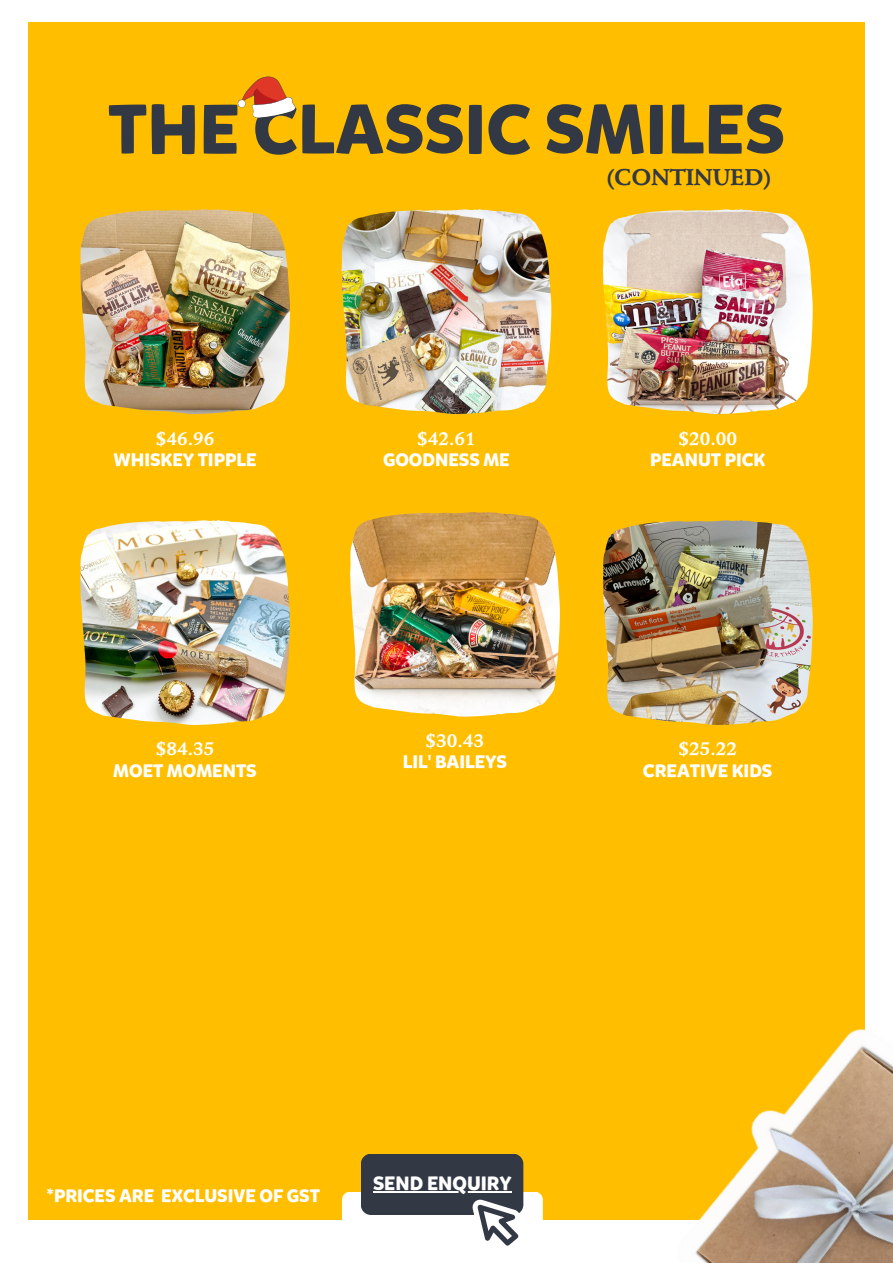
<style>
.page{position:relative;width:893px;height:1264px;background:#fff}
.page>*{position:absolute;margin:0;border:0;box-sizing:border-box;transform-origin:0 0}
.t1{font:700 69px "Mikado";color:#323844}
.t2{font:700 22.5px "Stempel Schneidler";color:#323844}
.t3{font:700 19.2px "Mikado";color:#fff}
.t4{font:700 18px "Mikado";color:#fff}
.t5{font:700 18px "Stempel Schneidler";color:#fff}
</style>
<div class="page">
<div style="left:28px;top:22px;width:836px;height:1197px;background:#ffbf00"></div>
<img style="left:653px;top:1003px;width:239px;height:259px">
<div style="left:342px;top:1191px;width:201px;height:71px;background:#fff;border-radius:8px"></div>
<svg style="left:361px;top:1154px;width:162px;height:91px"></svg>
<hr style="left:373px;top:1190px;width:138px;height:2px;background:#fff">
<img style="left:350px;top:512px;width:209px;height:204px">
<img style="left:80px;top:209px;width:210px;height:205px">
<img style="left:341px;top:209px;width:210px;height:205px">
<img style="left:603px;top:209px;width:209px;height:205px">
<img style="left:80px;top:520px;width:210px;height:205px">
<img style="left:603px;top:520px;width:209px;height:205px">
<svg style="left:237px;top:76px;width:59px;height:42px"></svg>
<p class="t1" style="left:108px;top:84px;width:678px">THE CLASSIC SMILES</p>
<p class="t5" style="left:156px;top:427px;width:60px">$46.96</p>
<p class="t4" style="left:113px;top:447px;width:144px">WHISKEY TIPPLE</p>
<p class="t5" style="left:156px;top:738px;width:60px">$84.35</p>
<p class="t4" style="left:113px;top:758px;width:145px">MOET MOMENTS</p>
<p class="t5" style="left:417px;top:427px;width:60px">$42.61</p>
<p class="t4" style="left:383px;top:447px;width:128px">GOODNESS ME</p>
<p class="t2" style="left:606px;top:164px;width:166px">(CONTINUED)</p>
<p class="t5" style="left:678px;top:427px;width:60px">$20.00</p>
<p class="t4" style="left:650px;top:447px;width:117px">PEANUT PICK</p>
<p class="t5" style="left:425px;top:730px;width:60px">$30.43</p>
<p class="t4" style="left:403px;top:750px;width:106px">LIL' BAILEYS</p>
<p class="t5" style="left:678px;top:738px;width:60px">$25.22</p>
<p class="t4" style="left:643px;top:758px;width:131px">CREATIVE KIDS</p>
<p class="t4" style="left:47px;top:1183px;width:275px">*PRICES ARE EXCLUSIVE OF GST</p>
<p class="t3" style="left:373px;top:1170px;width:140px">SEND ENQUIRY</p>
</div>
